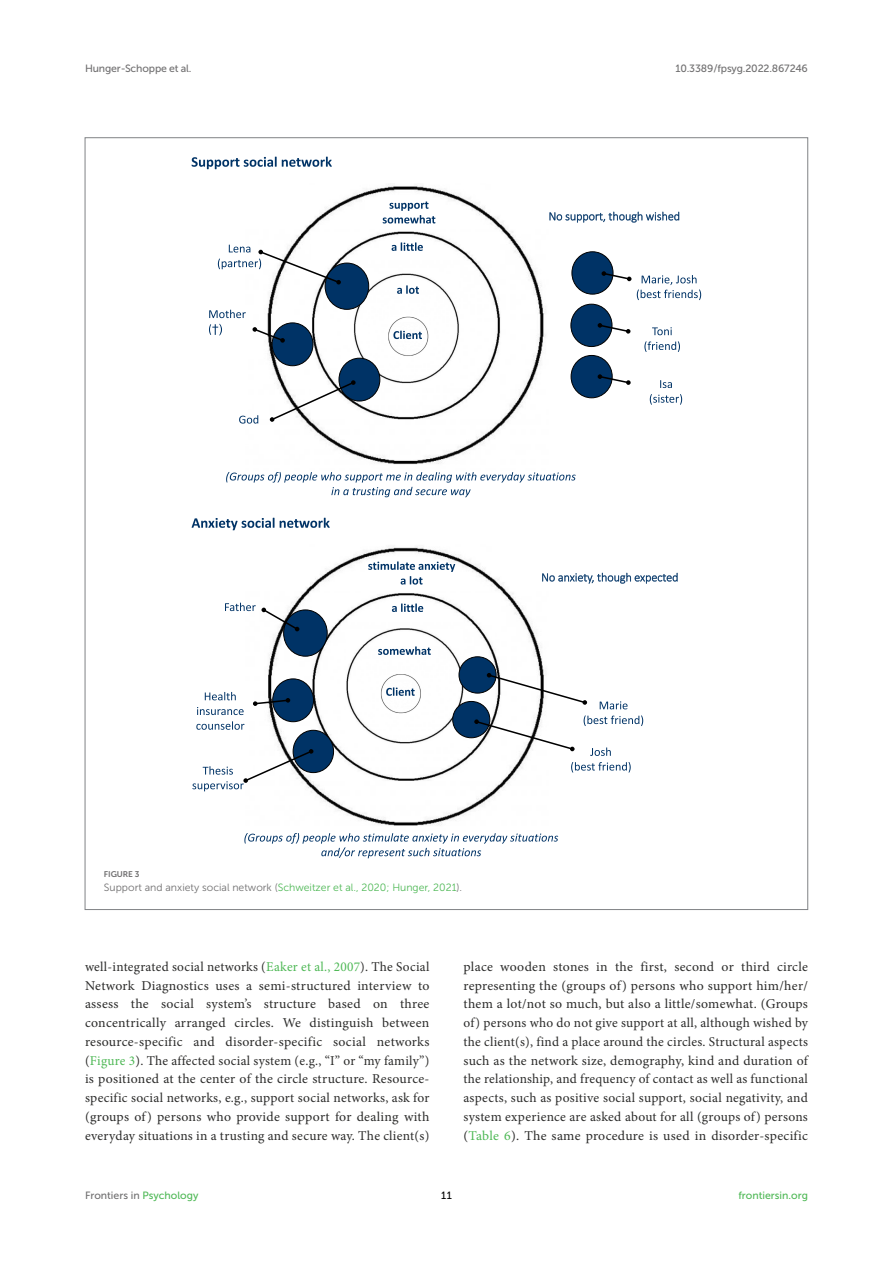
<style>
.page{position:relative;width:893px;height:1263px;background:#fff}
.page>*{position:absolute;margin:0;border:0;box-sizing:border-box;transform-origin:0 0}
.TEXT{font:13.5px/18.8px "Minion Pro";letter-spacing:.02em;color:#2b2b2a;text-align:justify}
.t1{font:10.5px "Museo Sans 500";letter-spacing:-.015em;color:#706f70}
.FIG_LEG{font:10.5px "Museo Sans 300";color:#706f70}
.t2{font:10.5px "Museo Sans 500";color:#4eb855}
.t3{font:10.5px "Museo Sans 500";color:#000}
.FIG_HD{font:8.25px "Museo Sans 700";letter-spacing:-.01em;color:#706f70}
.s1{color:#4eb855}
</style>
<div class="page">
<img style="left:258px;top:185px;width:288px;height:641px">
<svg style="left:549px;top:212px;width:130px;height:11px"></svg>
<svg style="left:226px;top:472px;width:350px;height:25px"></svg>
<svg style="left:397px;top:285px;width:22px;height:9px"></svg>
<svg style="left:393px;top:331px;width:29px;height:8px"></svg>
<svg style="left:392px;top:242px;width:31px;height:9px"></svg>
<svg style="left:383px;top:201px;width:52px;height:22px"></svg>
<div style="left:272px;top:323px;width:41px;height:43px;background:#036;border-radius:50%"></div>
<div style="left:272px;top:323px;width:41px;height:43px;border:1px solid #000;border-radius:50%"></div>
<div style="left:325px;top:263px;width:44px;height:46px;background:#036;border-radius:50%"></div>
<div style="left:325px;top:263px;width:44px;height:47px;border:1px solid #000;border-radius:50%"></div>
<div style="left:572px;top:252px;width:41px;height:42px;background:#036;border-radius:50%"></div>
<div style="left:572px;top:251px;width:41px;height:43px;border:1px solid #000;border-radius:50%"></div>
<svg style="left:637px;top:275px;width:64px;height:25px"></svg>
<svg style="left:209px;top:310px;width:37px;height:8px"></svg>
<svg style="left:209px;top:324px;width:13px;height:11px"></svg>
<svg style="left:192px;top:157px;width:140px;height:12px"></svg>
<svg style="left:252px;top:327px;width:33px;height:16px"></svg>
<svg style="left:218px;top:245px;width:123px;height:39px"></svg>
<svg style="left:602px;top:271px;width:29px;height:10px"></svg>
<div style="left:571px;top:304px;width:41px;height:43px;background:#036;border-radius:50%"></div>
<div style="left:571px;top:304px;width:41px;height:43px;border:1px solid #000;border-radius:50%"></div>
<svg style="left:652px;top:327px;width:20px;height:8px"></svg>
<svg style="left:644px;top:341px;width:36px;height:11px"></svg>
<svg style="left:598px;top:323px;width:32px;height:11px"></svg>
<div style="left:571px;top:355px;width:41px;height:43px;background:#036;border-radius:50%"></div>
<div style="left:571px;top:355px;width:41px;height:43px;border:1px solid #000;border-radius:50%"></div>
<svg style="left:660px;top:380px;width:12px;height:8px"></svg>
<svg style="left:650px;top:394px;width:32px;height:11px"></svg>
<svg style="left:598px;top:374px;width:33px;height:11px"></svg>
<div style="left:339px;top:358px;width:41px;height:43px;background:#036;border-radius:50%"></div>
<div style="left:339px;top:358px;width:41px;height:43px;border:1px solid #000;border-radius:50%"></div>
<svg style="left:239px;top:415px;width:19px;height:9px"></svg>
<svg style="left:270px;top:380px;width:86px;height:42px"></svg>
<svg style="left:542px;top:573px;width:136px;height:11px"></svg>
<svg style="left:244px;top:833px;width:314px;height:25px"></svg>
<svg style="left:378px;top:646px;width:53px;height:9px"></svg>
<svg style="left:386px;top:687px;width:29px;height:9px"></svg>
<svg style="left:392px;top:603px;width:31px;height:9px"></svg>
<svg style="left:368px;top:561px;width:87px;height:24px"></svg>
<div style="left:273px;top:679px;width:41px;height:43px;background:#036;border-radius:50%"></div>
<div style="left:272px;top:679px;width:42px;height:43px;border:1px solid #000;border-radius:50%"></div>
<div style="left:284px;top:610px;width:43px;height:46px;background:#036;border-radius:50%"></div>
<div style="left:283px;top:610px;width:44px;height:46px;border:1px solid #000;border-radius:50%"></div>
<svg style="left:205px;top:692px;width:31px;height:8px"></svg>
<svg style="left:197px;top:707px;width:47px;height:8px"></svg>
<svg style="left:196px;top:721px;width:48px;height:9px"></svg>
<svg style="left:225px;top:603px;width:74px;height:28px"></svg>
<div style="left:293px;top:730px;width:41px;height:43px;background:#036;border-radius:50%"></div>
<div style="left:293px;top:730px;width:41px;height:43px;border:1px solid #000;border-radius:50%"></div>
<svg style="left:192px;top:749px;width:121px;height:42px"></svg>
<svg style="left:192px;top:518px;width:138px;height:12px"></svg>
<div style="left:459px;top:657px;width:37px;height:36px;background:#036;border-radius:50%"></div>
<div style="left:459px;top:656px;width:37px;height:37px;border:1px solid #000;border-radius:50%"></div>
<svg style="left:600px;top:701px;width:28px;height:8px"></svg>
<svg style="left:584px;top:715px;width:59px;height:11px"></svg>
<svg style="left:487px;top:673px;width:100px;height:32px"></svg>
<div style="left:453px;top:701px;width:37px;height:37px;background:#036;border-radius:50%"></div>
<div style="left:452px;top:701px;width:38px;height:37px;border:1px solid #000;border-radius:50%"></div>
<svg style="left:590px;top:747px;width:21px;height:9px"></svg>
<svg style="left:571px;top:762px;width:60px;height:10px"></svg>
<svg style="left:474px;top:719px;width:101px;height:32px"></svg>
<svg style="left:253px;top:698px;width:37px;height:8px"></svg>
<p class="t1" style="left:85px;top:63px;width:108px">Hunger-Schoppe et al.</p>
<p class="t1" style="left:675px;top:63px;width:134px">10.3389/fpsyg.2022.867246</p>
<p class="FIG_HD" style="left:104px;top:870px;width:37px">FIGURE 3</p>
<p class="FIG_LEG" style="left:104px;top:881px;width:360px">Support and anxiety social network (<span class="s1">Schweitzer et al., 2020; Hunger, 2021</span>).</p>
<p class="TEXT" style="left:85px;top:957px;width:346px">well-integrated social networks (<span class="s1">Eaker et al., 2007</span>). The Social Network Diagnostics uses a semi-structured interview to assess the social system’s structure based on three concentrically arranged circles. We distinguish between resource-specific and disorder-specific social networks (<span class="s1">Figure 3</span>). The affected social system (e.g., “I” or “my family”) is positioned at the center of the circle structure. Resource&shy;specific social networks, e.g., support social networks, ask for (groups of) persons who provide support for dealing with everyday situations in a trusting and secure way. The client(s)</p>
<p class="TEXT" style="left:463px;top:957px;width:346px">place wooden stones in the first, second or third circle representing the (groups of) persons who support him/her/ them a lot/not so much, but also a little/somewhat. (Groups of) persons who do not give support at all, although wished by the client(s), find a place around the circles. Structural aspects such as the network size, demography, kind and duration of the relationship, and frequency of contact as well as functional aspects, such as positive social support, social negativity, and system experience are asked about for all (groups of) persons (<span class="s1">Table 6</span>). The same procedure is used in disorder-specific</p>
<p class="t1" style="left:85px;top:1190px;width:115px">Frontiers in <span class="s1">Psychology</span></p>
<p class="t3" style="left:441px;top:1190px;width:12px">11</p>
<p class="t2" style="left:738px;top:1190px;width:71px">frontiersin.org</p>
</div>
